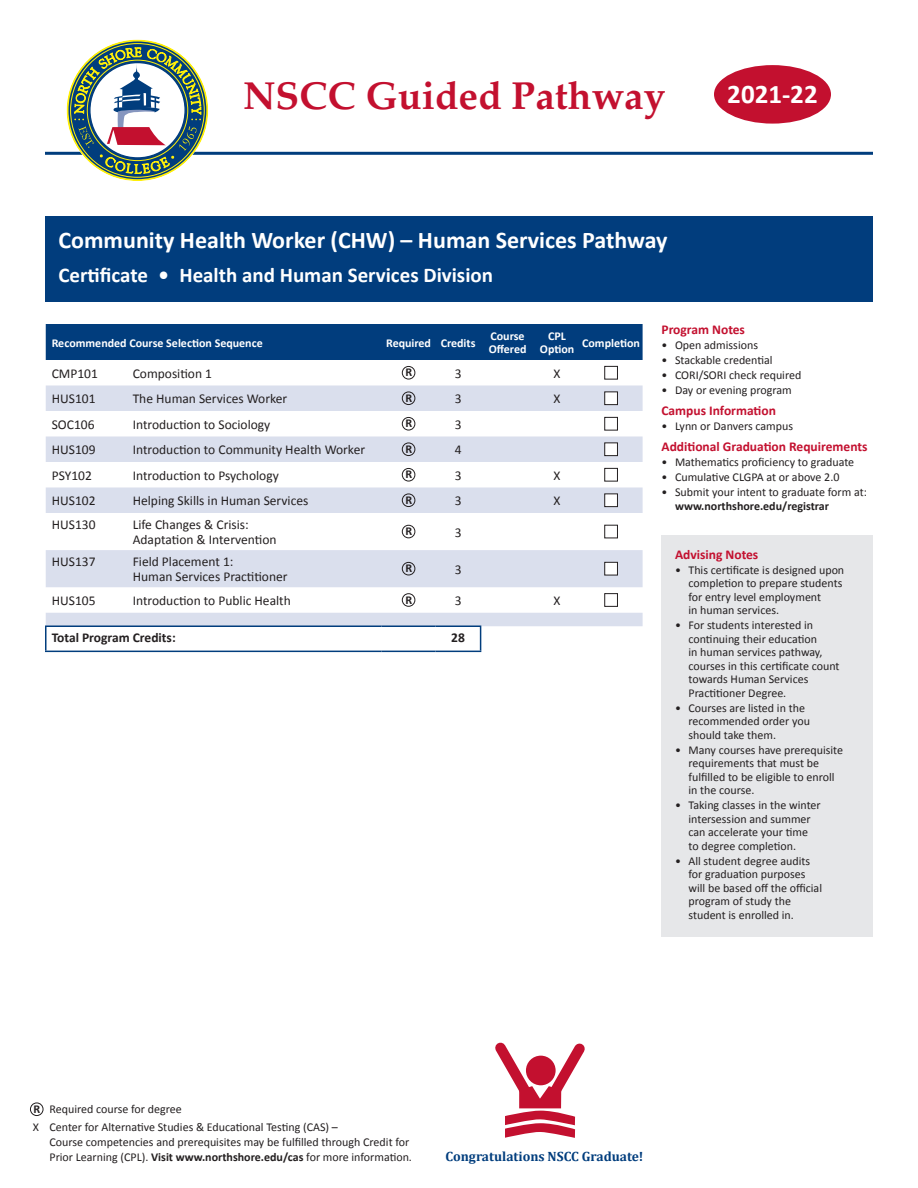
<style>
.page{position:relative;width:918px;height:1188px;background:#fff}
.page>*{position:absolute;margin:0;border:0;box-sizing:border-box;transform-origin:0 0}
.t1{font:700 39px "Palatino";color:#c3102f}
.t2{font:700 27px "Calibri";color:#fff}
._1__Course_Title{font:700 24px "Calibri";color:#fff}
._2__Associate_Title{font:700 21px "Calibri";color:#fff}
._3_2_Chart_Text{font:13.5px/15px "Calibri";color:#231f20}
._4_1_Notes_Head{font:700 13.5px "Calibri";color:#c3102f}
.t3{font:700 13.5px "Cambria";color:#013d7d}
._3_3_Chart_Bold{font:700 13.5px "Calibri";color:#231f20}
.t4{font:12px/13.5px "Calibri";color:#231f20}
._3_1_Chart_Head{font:700 12px/13.5px "Calibri";color:#fff}
.R{font:700 12px "Calibri";color:#231f20}
.s1{font-weight:700}
</style>
<div class="page">
<hr style="left:45px;top:152px;width:828px;height:3px;background:#013d7d">
<svg style="left:70px;top:43px;width:135px;height:135px"></svg>
<svg style="left:495px;top:1042px;width:90px;height:96px"></svg>
<div style="left:30px;top:1103px;width:13px;height:13px;border:1px solid #231f20;border-radius:50%"></div>
<div style="left:714px;top:65px;width:117px;height:59px;background:#c3102f;border-radius:50%"></div>
<div style="left:662px;top:535px;width:211px;height:402px;background:#e6e7e9"></div>
<div style="left:46px;top:324px;width:597px;height:36px;background:#013d7d"></div>
<svg style="left:46px;top:386px;width:597px;height:127px;fill:#dadfed"></svg>
<svg style="left:46px;top:550px;width:597px;height:76px;fill:#dadfed"></svg>
<hr style="left:45px;top:626px;width:337px;height:1px;background:#013d7d">
<svg style="left:45px;top:627px;width:1px;height:24px"></svg>
<hr style="left:382px;top:626px;width:54px;height:1px;background:#013d7d">
<hr style="left:436px;top:626px;width:45px;height:1px;background:#013d7d">
<svg style="left:480px;top:627px;width:1px;height:24px"></svg>
<hr style="left:45px;top:651px;width:337px;height:1px;background:#013d7d">
<hr style="left:382px;top:651px;width:54px;height:1px;background:#013d7d">
<hr style="left:436px;top:651px;width:45px;height:1px;background:#013d7d">
<div style="left:402px;top:366px;width:13px;height:14px;border:1px solid #231f20;border-radius:50%"></div>
<div style="left:604px;top:366px;width:14px;height:14px;border:1px solid #231f20"></div>
<div style="left:402px;top:392px;width:13px;height:13px;border:1px solid #231f20;border-radius:50%"></div>
<div style="left:605px;top:392px;width:12px;height:13px;background:#fff"></div>
<div style="left:604px;top:392px;width:14px;height:13px;border:1px solid #231f20"></div>
<div style="left:402px;top:417px;width:13px;height:14px;border:1px solid #231f20;border-radius:50%"></div>
<div style="left:605px;top:417px;width:12px;height:13px;background:#fff"></div>
<div style="left:604px;top:417px;width:14px;height:13px;border:1px solid #231f20"></div>
<div style="left:402px;top:443px;width:13px;height:13px;border:1px solid #231f20;border-radius:50%"></div>
<div style="left:605px;top:443px;width:12px;height:13px;background:#fff"></div>
<div style="left:604px;top:442px;width:14px;height:14px;border:1px solid #231f20"></div>
<div style="left:402px;top:468px;width:13px;height:14px;border:1px solid #231f20;border-radius:50%"></div>
<div style="left:605px;top:468px;width:12px;height:13px;background:#fff"></div>
<div style="left:604px;top:468px;width:14px;height:14px;border:1px solid #231f20"></div>
<div style="left:402px;top:494px;width:13px;height:13px;border:1px solid #231f20;border-radius:50%"></div>
<div style="left:605px;top:494px;width:12px;height:13px;background:#fff"></div>
<div style="left:604px;top:494px;width:14px;height:13px;border:1px solid #231f20"></div>
<div style="left:402px;top:525px;width:13px;height:13px;border:1px solid #231f20;border-radius:50%"></div>
<div style="left:604px;top:525px;width:14px;height:13px;border:1px solid #231f20"></div>
<div style="left:402px;top:562px;width:13px;height:13px;border:1px solid #231f20;border-radius:50%"></div>
<div style="left:605px;top:562px;width:12px;height:13px;background:#fff"></div>
<div style="left:604px;top:562px;width:14px;height:13px;border:1px solid #231f20"></div>
<div style="left:402px;top:593px;width:13px;height:14px;border:1px solid #231f20;border-radius:50%"></div>
<div style="left:605px;top:594px;width:12px;height:12px;background:#fff"></div>
<div style="left:604px;top:593px;width:14px;height:14px;border:1px solid #231f20"></div>
<div style="left:45px;top:216px;width:828px;height:86px;background:#013d7d"></div>
<h1 class="t1" style="left:243px;top:62px;width:424px">NSCC Guided Pathway</h1>
<p class="_1__Course_Title" style="left:58px;top:223px;width:611px">Community Health Worker (CHW) – Human Services Pathway</p>
<p class="_2__Associate_Title" style="left:58px;top:260px;width:436px">Certificate • Health and Human Services Division</p>
<h2 class="t2" style="left:727px;top:75px;width:92px">2021-22</h2>
<p class="_3_1_Chart_Head" style="left:52px;top:335px;width:213px">Recommended Course Selection Sequence</p>
<p class="_3_1_Chart_Head" style="left:386px;top:335px;width:47px">Required</p>
<p class="_3_1_Chart_Head" style="left:441px;top:335px;width:36px">Credits</p>
<p class="_3_1_Chart_Head" style="left:489px;top:329px;width:39px">Course<br>Offered</p>
<p class="_3_1_Chart_Head" style="left:540px;top:329px;width:36px;text-align:center">CPL<br>Option</p>
<p class="_3_1_Chart_Head" style="left:582px;top:335px;width:59px">Completion</p>
<p class="_3_2_Chart_Text" style="left:52px;top:365px;width:48px">CMP101</p>
<p class="_3_2_Chart_Text" style="left:133px;top:365px;width:81px">Composition 1</p>
<p class="R" style="left:405px;top:364px;width:8px">R</p>
<p class="_3_2_Chart_Text" style="left:455px;top:365px;width:8px">3</p>
<p class="_3_2_Chart_Text" style="left:554px;top:365px;width:9px">X</p>
<p class="_3_2_Chart_Text" style="left:52px;top:391px;width:45px">HUS101</p>
<p class="_3_2_Chart_Text" style="left:133px;top:391px;width:156px">The Human Services Worker</p>
<p class="R" style="left:405px;top:389px;width:8px">R</p>
<p class="_3_2_Chart_Text" style="left:455px;top:391px;width:8px">3</p>
<p class="_3_2_Chart_Text" style="left:554px;top:391px;width:9px">X</p>
<p class="_3_2_Chart_Text" style="left:52px;top:416px;width:44px">SOC106</p>
<p class="_3_2_Chart_Text" style="left:133px;top:416px;width:139px">Introduction to Sociology</p>
<p class="R" style="left:405px;top:415px;width:8px">R</p>
<p class="_3_2_Chart_Text" style="left:455px;top:416px;width:8px">3</p>
<p class="_3_2_Chart_Text" style="left:52px;top:442px;width:45px">HUS109</p>
<p class="_3_2_Chart_Text" style="left:133px;top:442px;width:234px">Introduction to Community Health Worker</p>
<p class="R" style="left:405px;top:440px;width:8px">R</p>
<p class="_3_2_Chart_Text" style="left:455px;top:442px;width:8px">4</p>
<p class="_3_2_Chart_Text" style="left:52px;top:467px;width:42px">PSY102</p>
<p class="_3_2_Chart_Text" style="left:133px;top:467px;width:148px">Introduction to Psychology</p>
<p class="R" style="left:405px;top:466px;width:8px">R</p>
<p class="_3_2_Chart_Text" style="left:455px;top:467px;width:8px">3</p>
<p class="_3_2_Chart_Text" style="left:554px;top:467px;width:9px">X</p>
<p class="_3_2_Chart_Text" style="left:52px;top:493px;width:45px">HUS102</p>
<p class="_3_2_Chart_Text" style="left:133px;top:493px;width:177px">Helping Skills in Human Services</p>
<p class="R" style="left:405px;top:491px;width:8px">R</p>
<p class="_3_2_Chart_Text" style="left:455px;top:493px;width:8px">3</p>
<p class="_3_2_Chart_Text" style="left:554px;top:493px;width:9px">X</p>
<p class="_3_2_Chart_Text" style="left:52px;top:517px;width:45px">HUS130</p>
<p class="_3_2_Chart_Text" style="left:133px;top:517px;width:145px">Life Changes &amp; Crisis:<br>Adaptation &amp; Intervention</p>
<p class="R" style="left:405px;top:523px;width:8px">R</p>
<p class="_3_2_Chart_Text" style="left:455px;top:524px;width:8px">3</p>
<p class="_3_2_Chart_Text" style="left:52px;top:554px;width:45px">HUS137</p>
<p class="_3_2_Chart_Text" style="left:133px;top:554px;width:156px">Field Placement 1:<br>Human Services Practitioner</p>
<p class="R" style="left:405px;top:560px;width:8px">R</p>
<p class="_3_2_Chart_Text" style="left:455px;top:561px;width:8px">3</p>
<p class="_3_2_Chart_Text" style="left:52px;top:593px;width:45px">HUS105</p>
<p class="_3_2_Chart_Text" style="left:133px;top:593px;width:160px">Introduction to Public Health</p>
<p class="R" style="left:405px;top:591px;width:8px">R</p>
<p class="_3_2_Chart_Text" style="left:455px;top:593px;width:8px">3</p>
<p class="_3_2_Chart_Text" style="left:554px;top:593px;width:9px">X</p>
<p class="_3_3_Chart_Bold" style="left:52px;top:628px;width:125px">Total Program Credits:</p>
<p class="_3_3_Chart_Bold" style="left:451px;top:628px;width:15px">28</p>
<p class="_4_1_Notes_Head" style="left:662px;top:320px;width:85px">Program Notes</p>
<p class="t4" style="left:662px;top:338px;width:98px">• Open admissions</p>
<p class="t4" style="left:662px;top:353px;width:113px">• Stackable credential</p>
<p class="t4" style="left:662px;top:368px;width:141px">• CORI/SORI check required</p>
<p class="t4" style="left:662px;top:383px;width:132px">• Day or evening program</p>
<p class="_4_1_Notes_Head" style="left:662px;top:401px;width:116px">Campus Information</p>
<p class="t4" style="left:662px;top:419px;width:133px">• Lynn or Danvers campus</p>
<p class="_4_1_Notes_Head" style="left:662px;top:437px;width:208px">Additional Graduation Requirements</p>
<p class="t4" style="left:662px;top:455px;width:194px">• Mathematics proficiency to graduate</p>
<p class="t4" style="left:662px;top:470px;width:179px">• Cumulative CLGPA at or above 2.0</p>
<p class="t4" style="left:675px;top:485px;width:193px;text-indent:-14px">• Submit your intent to graduate form at: <span class="s1">www.northshore.edu/registrar</span></p>
<p class="_4_1_Notes_Head" style="left:675px;top:545px;width:85px">Advising Notes</p>
<p class="t4" style="left:688px;top:563px;width:157px;text-indent:-14px">• This certificate is designed upon completion to prepare students for entry level employment<br>in human services.</p>
<p class="t4" style="left:688px;top:618px;width:153px;text-indent:-14px">• For students interested in continuing their education<br>in human services pathway, courses in this certificate count towards Human Services<br>Practitioner Degree.</p>
<p class="t4" style="left:688px;top:701px;width:123px;text-indent:-14px">• Courses are listed in the recommended order you should take them.</p>
<p class="t4" style="left:688px;top:743px;width:156px;text-indent:-14px">• Many courses have prerequisite requirements that must be fulfilled to be eligible to enroll in the course.</p>
<p class="t4" style="left:688px;top:798px;width:134px;text-indent:-14px">• Taking classes in the winter intersession and summer can accelerate your time to degree completion.</p>
<p class="t4" style="left:688px;top:854px;width:135px;text-indent:-14px">• All student degree audits for graduation purposes will be based off the official program of study the student is enrolled in.</p>
<p class="t4" style="left:33px;top:1100px;width:307px;line-height:18px"><span class="s1">R</span> Required course for degree<br>X Center for Alternative Studies &amp; Educational Testing (CAS) –</p>
<p class="t4" style="left:50px;top:1134px;width:364px;line-height:15px">Course competencies and prerequisites may be fulfilled through Credit for<br>Prior Learning (CPL). <span class="s1">Visit www.northshore.edu/cas</span> for more information.</p>
<p class="t3" style="left:446px;top:1148px;width:200px">Congratulations NSCC Graduate!</p>
</div>
